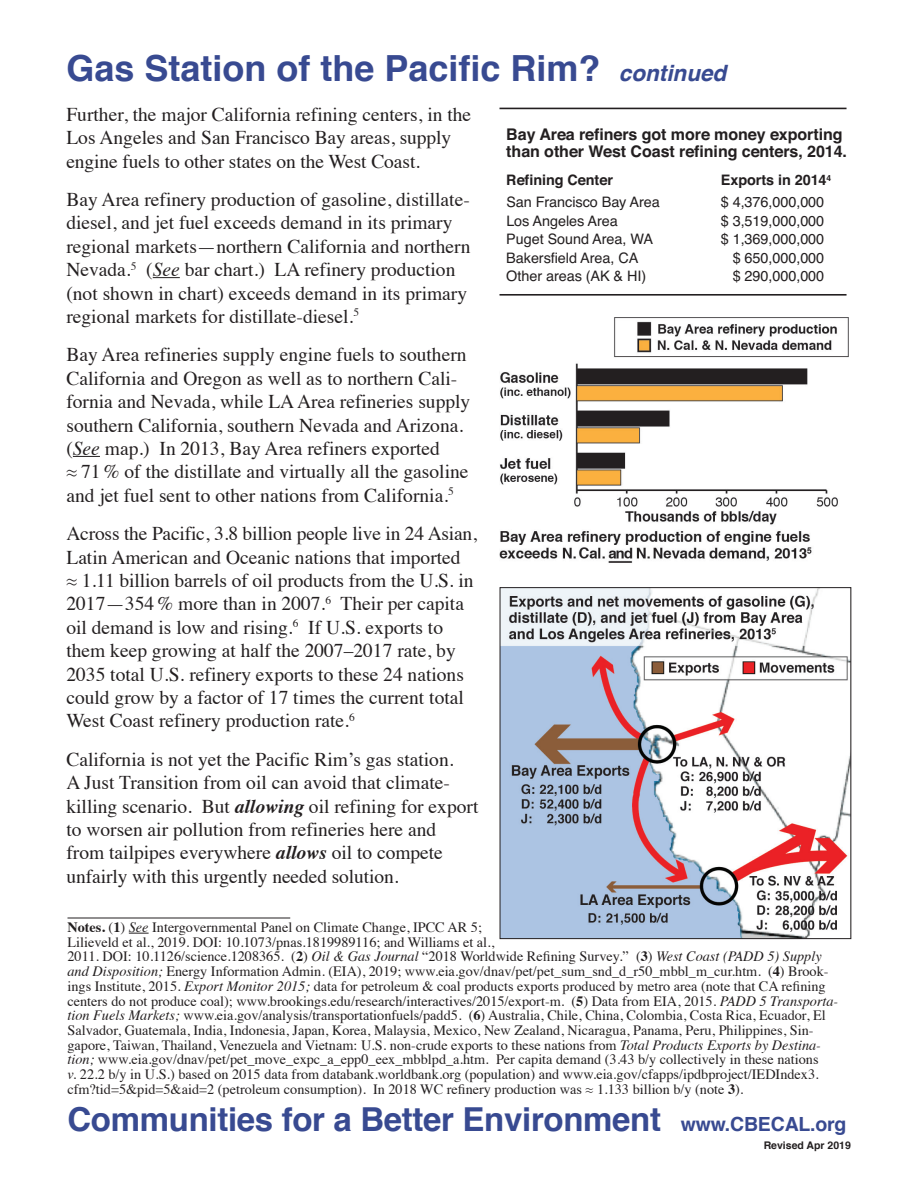
<style>
.page{position:relative;width:918px;height:1188px;background:#fff}
.page>*{position:absolute;margin:0;border:0;box-sizing:border-box;transform-origin:0 0}
.t1{font:700 36px "Helvetica";color:#384a91}
.t2{font:700 33px "Helvetica";letter-spacing:-.01em;color:#384a91}
.t3{font:19.5px/23.4px "Times";color:#231f20}
.t4{font:700 16.05px/17.7px "Helvetica";letter-spacing:-.005em;color:#231f20}
.t5{font:14.4px "Helvetica";letter-spacing:-.005em;color:#231f20}
.t6{font:700 14.4px "Helvetica";letter-spacing:-.005em;color:#231f20}
.t7{font:14.25px/14.7px "Times";color:#231f20}
.t8{font:700 10.5px "Helvetica";color:#231f20}
.s1{font-style:italic;font-size:22.5px}
.s2{font-style:italic}
.s3{font-weight:700;font-style:italic}
.s4{font-weight:700}
.s5{font-size:19.5px}
</style>
<div class="page">
<hr style="left:500px;top:108px;width:347px;height:1px;background:#231f20">
<hr style="left:500px;top:294px;width:347px;height:2px;background:#231f20">
<svg style="left:153px;top:277px;width:27px;height:1px"></svg>
<svg style="left:73px;top:456px;width:27px;height:1px"></svg>
<hr style="left:67px;top:918px;width:223px;height:1px;background:#231f20">
<img style="left:502px;top:589px;width:347px;height:348px">
<div style="left:500px;top:587px;width:351px;height:352px;border:1px solid #231f20"></div>
<img style="left:500px;top:317px;width:348px;height:246px">
<svg style="left:129px;top:933px;width:20px;height:1px"></svg>
<p class="t1" style="left:66px;top:39px;width:661px">Gas Station of the Pacific Rim? <span class="s1">continued</span></p>
<p class="t3" style="left:66px;top:101px;width:406px">Further, the major California refining centers, in the</p>
<p class="t3" style="left:66px;top:124px;width:386px">Los Angeles and San Francisco Bay areas, supply engine fuels to other states on the West Coast.</p>
<p class="t3" style="left:66px;top:186px;width:406px">Bay Area refinery production of gasoline, distillate&shy;diesel, and jet fuel exceeds demand in its primary regional markets—northern California and northern Nevada.<sup>5</sup> (<span class="s2">See</span> bar chart.) LA refinery production (not shown in chart) exceeds demand in its primary regional markets for distillate-diesel.<sup>5</sup></p>
<p class="t3" style="left:66px;top:341px;width:405px">Bay Area refineries supply engine fuels to southern California and Oregon as well as to northern Cali&shy;fornia and Nevada, while LA Area refineries supply southern California, southern Nevada and Arizona. (<span class="s2">See</span> map.) In 2013, Bay Area refiners exported</p>
<p class="t3" style="left:66px;top:458px;width:404px">≈ 71 % of the distillate and virtually all the gasoline and jet fuel sent to other nations from California.<sup>5</sup></p>
<p class="t3" style="left:66px;top:520px;width:412px">Across the Pacific, 3.8 billion people live in 24 Asian, Latin American and Oceanic nations that imported<br>≈ 1.11 billion barrels of oil products from the U.S. in 2017—354 % more than in 2007.<sup>6</sup> Their per capita oil demand is low and rising.<sup>6</sup> If U.S. exports to them keep growing at half the 2007–2017 rate, by 2035 total U.S. refinery exports to these 24 nations could grow by a factor of 17 times the current total West Coast refinery production rate.<sup>6</sup></p>
<p class="t3" style="left:66px;top:746px;width:389px">California is not yet the Pacific Rim’s gas station.</p>
<p class="t3" style="left:66px;top:769px;width:414px">A Just Transition from oil can avoid that climate&shy;killing scenario. But <span class="s3">allowing</span> oil refining for export to worsen air pollution from refineries here and from tailpipes everywhere <span class="s3">allows</span> oil to compete unfairly with this urgently needed solution.</p>
<p class="t4" style="left:506px;top:125px;width:342px">Bay Area refiners got more money exporting than other West Coast refining centers, 2014.</p>
<p class="t6" style="left:506px;top:169px;width:108px">Refining Center</p>
<p class="t6" style="left:721px;top:169px;width:112px">Exports in 2014<sup>4</sup></p>
<p class="t5" style="left:506px;top:191px;width:155px">San Francisco Bay Area</p>
<p class="t5" style="left:721px;top:191px;width:105px">$ 4,376,000,000</p>
<p class="t5" style="left:506px;top:210px;width:113px">Los Angeles Area</p>
<p class="t5" style="left:721px;top:210px;width:105px">$ 3,519,000,000</p>
<p class="t5" style="left:506px;top:228px;width:148px">Puget Sound Area, WA</p>
<p class="t5" style="left:721px;top:228px;width:105px">$ 1,369,000,000</p>
<p class="t5" style="left:506px;top:247px;width:134px">Bakersfield Area, CA</p>
<p class="t5" style="left:733px;top:247px;width:93px">$ 650,000,000</p>
<p class="t5" style="left:506px;top:265px;width:141px">Other areas (AK &amp; HI)</p>
<p class="t5" style="left:733px;top:265px;width:93px">$ 290,000,000</p>
<p class="t7" style="left:68px;top:919px;width:416px"><span class="s4">Notes.</span> (<span class="s4">1</span>) <span class="s2">See</span> Intergovernmental Panel on Climate Change, IPCC AR 5;</p>
<p class="t7" style="left:68px;top:933px;width:428px">Lilieveld et al., 2019. DOI: 10.1073/pnas.1819989116; and Williams et al.,</p>
<p class="t7" style="left:68px;top:948px;width:772px">2011. DOI: 10.1126/science.1208365. (<span class="s4">2</span>) <span class="s2">Oil &amp; Gas Journal</span> “2018 Worldwide Refining Survey.” (<span class="s4">3</span>) <span class="s2">West Coast (PADD 5) Supply and Disposition;</span> Energy Information Admin. (EIA), 2019; www.eia.gov/dnav/pet/pet_sum_snd_d_r50_mbbl_m_cur.htm. (<span class="s4">4</span>) Brook&shy;ings Institute, 2015. <span class="s2">Export Monitor 2015;</span> data for petroleum &amp; coal products exports produced by metro area (note that CA refining centers do not produce coal); www.brookings.edu/research/interactives/2015/export-m. (<span class="s4">5</span>) Data from EIA, 2015. <span class="s2">PADD 5 Transporta&shy;tion Fuels Markets;</span> www.eia.gov/analysis/transportationfuels/padd5. (<span class="s4">6</span>) Australia, Chile, China, Colombia, Costa Rica, Ecuador, El Salvador, Guatemala, India, Indonesia, Japan, Korea, Malaysia, Mexico, New Zealand, Nicaragua, Panama, Peru, Philippines, Sin&shy;gapore, Taiwan, Thailand, Venezuela and Vietnam: U.S. non-crude exports to these nations from <span class="s2">Total Products Exports by Destina&shy;tion;</span> www.eia.gov/dnav/pet/pet_move_expc_a_epp0_eex_mbblpd_a.htm. Per capita demand (3.43 b/y collectively in these nations<br><span class="s2">v.</span> 22.2 b/y in U.S.) based on 2015 data from databank.worldbank.org (population) and www.eia.gov/cfapps/ipdbproject/IEDIndex3. cfm?tid=5&amp;pid=5&amp;aid=2 (petroleum consumption). In 2018 WC refinery production was ≈ 1.133 billion b/y (note <span class="s4">3</span>).</p>
<p class="t2" style="left:68px;top:1093px;width:781px">Communities for a Better Environment <span class="s5">www.CBECAL.org</span></p>
<p class="t8" style="left:764px;top:1137px;width:89px">Revised Apr 2019</p>
</div>
